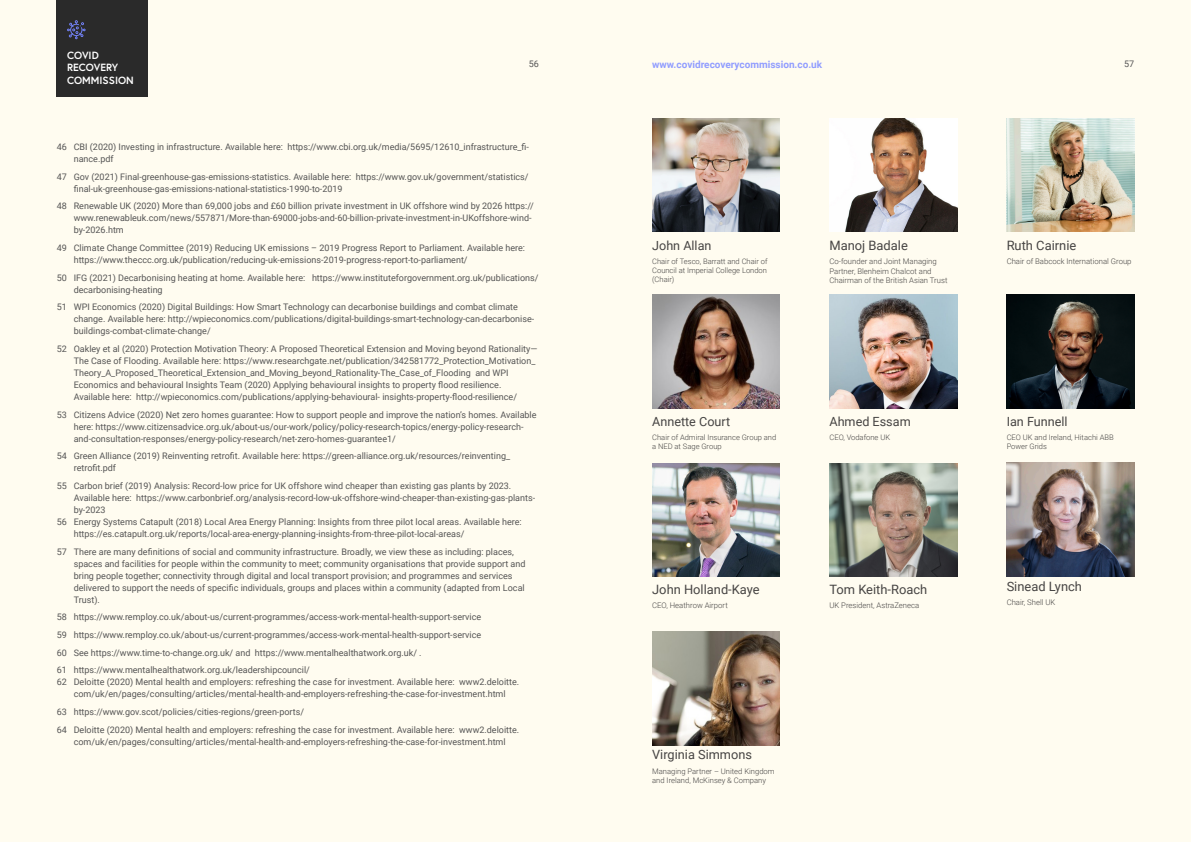
<style>
.page{position:relative;width:1191px;height:842px;background:#fffcf0}
.page>*{position:absolute;margin:0;border:0;box-sizing:border-box;transform-origin:0 0}
.t1{font:12.9px "Roboto";color:#464443}
.t2{font:12.8px "Roboto";color:#464443}
.t3{font:12.6px "Roboto";color:#464443}
.t4{font:700 10.4px/12.8px "Europa";color:#fff}
.t5{font:700 10px "Roboto";color:#919dff}
.t6{font:9px/12px "Roboto";color:#555}
.t7{font:300 7.8px/9.5px "Roboto";color:#464443}
.t8{font:300 7.7px/9.3px "Roboto";color:#464443}
.t9{font:300 7.6px/9.2px "Roboto";color:#464443}
</style>
<div class="page">
<img style="left:652px;top:118px;width:128px;height:114px">
<img style="left:829px;top:118px;width:128px;height:114px">
<img style="left:1006px;top:118px;width:128px;height:114px">
<img style="left:829px;top:295px;width:128px;height:113px">
<img style="left:1006px;top:295px;width:128px;height:113px">
<img style="left:652px;top:463px;width:128px;height:114px">
<img style="left:829px;top:463px;width:128px;height:114px">
<img style="left:1006px;top:463px;width:128px;height:113px">
<img style="left:652px;top:632px;width:128px;height:113px">
<img style="left:652px;top:295px;width:128px;height:113px">
<div style="left:57px;top:0;width:91px;height:97px;background:#2a2a2a"></div>
<svg style="left:67px;top:20px;width:19px;height:19px"></svg>
<p class="t4" style="left:67px;top:48px;width:68px">COVID<br>RECOVERY<br>COMMISSION</p>
<p class="t6" style="left:528px;top:58px;width:12px">56</p>
<p class="t5" style="left:652px;top:58px;width:171px">www.covidrecoverycommission.co.uk</p>
<p class="t6" style="left:1124px;top:58px;width:12px">57</p>
<p class="t6" style="left:74px;top:140px;width:457px;text-indent:-17px">46 CBI (2020) Investing in infrastructure. Available here: https://www.cbi.org.uk/media/5695/12610_infrastructure_fi&shy;nance.pdf</p>
<p class="t6" style="left:74px;top:170px;width:456px;text-indent:-17px">47 Gov (2021) Final-greenhouse-gas-emissions-statistics. Available here: https://www.gov.uk/government/statistics/ final-uk-greenhouse-gas-emissions-national-statistics-1990-to-2019</p>
<p class="t6" style="left:74px;top:200px;width:461px;text-indent:-17px">48 Renewable UK (2020) More than 69,000 jobs and £60 billion private investment in UK offshore wind by 2026 https:// www.renewableuk.com/news/557871/More-than-69000-jobs-and-60-billion-private-investment-in-UKoffshore-wind&shy;by-2026.htm</p>
<p class="t6" style="left:74px;top:241px;width:453px;text-indent:-17px">49 Climate Change Committee (2019) Reducing UK emissions – 2019 Progress Report to Parliament. Available here: https://www.theccc.org.uk/publication/reducing-uk-emissions-2019-progress-report-to-parliament/</p>
<p class="t6" style="left:74px;top:271px;width:466px;text-indent:-17px">50 IFG (2021) Decarbonising heating at home. Available here: https://www.instituteforgovernment.org.uk/publications/ decarbonising-heating</p>
<p class="t6" style="left:74px;top:301px;width:462px;text-indent:-17px">51 WPI Economics (2020) Digital Buildings: How Smart Technology can decarbonise buildings and combat climate change. Available here: http://wpieconomics.com/publications/digital-buildings-smart-technology-can-decarbonise&shy;buildings-combat-climate-change/</p>
<p class="t6" style="left:74px;top:342px;width:465px;text-indent:-17px">52 Oakley et al (2020) Protection Motivation Theory: A Proposed Theoretical Extension and Moving beyond Rationality— The Case of Flooding. Available here: https://www.researchgate.net/publication/342581772_Protection_Motivation_ Theory_A_Proposed_Theoretical_Extension_and_Moving_beyond_Rationality-The_Case_of_Flooding and WPI Economics and behavioural Insights Team (2020) Applying behavioural insights to property flood resilience.<br>Available here: http://wpieconomics.com/publications/applying-behavioural- insights-property-flood-resilience/</p>
<p class="t6" style="left:74px;top:408px;width:464px;text-indent:-17px">53 Citizens Advice (2020) Net zero homes guarantee: How to support people and improve the nation’s homes. Available here: https://www.citizensadvice.org.uk/about-us/our-work/policy/policy-research-topics/energy-policy-research&shy;and-consultation-responses/energy-policy-research/net-zero-homes-guarantee1/</p>
<p class="t6" style="left:74px;top:450px;width:438px;text-indent:-17px">54 Green Alliance (2019) Reinventing retrofit. Available here: https://green-alliance.org.uk/resources/reinventing_ retrofit.pdf</p>
<p class="t6" style="left:74px;top:479px;width:463px;text-indent:-17px">55 Carbon brief (2019) Analysis: Record-low price for UK offshore wind cheaper than existing gas plants by 2023.<br>Available here: https://www.carbonbrief.org/analysis-record-low-uk-offshore-wind-cheaper-than-existing-gas-plants&shy;by-2023</p>
<p class="t6" style="left:74px;top:515px;width:449px;text-indent:-17px">56 Energy Systems Catapult (2018) Local Area Energy Planning: Insights from three pilot local areas. Available here: https://es.catapult.org.uk/reports/local-area-energy-planning-insights-from-three-pilot-local-areas/</p>
<p class="t6" style="left:74px;top:545px;width:453px;text-indent:-17px">57 There are many definitions of social and community infrastructure. Broadly, we view these as including: places, spaces and facilities for people within the community to meet; community organisations that provide support and bring people together; connectivity through digital and local transport provision; and programmes and services delivered to support the needs of specific individuals, groups and places within a community (adapted from Local Trust).</p>
<p class="t6" style="left:57px;top:611px;width:426px">58 https://www.remploy.co.uk/about-us/current-programmes/access-work-mental-health-support-service</p>
<p class="t6" style="left:57px;top:628px;width:426px">59 https://www.remploy.co.uk/about-us/current-programmes/access-work-mental-health-support-service</p>
<p class="t6" style="left:57px;top:646px;width:366px">60 See https://www.time-to-change.org.uk/ and https://www.mentalhealthatwork.org.uk/ .</p>
<p class="t6" style="left:57px;top:664px;width:255px">61 https://www.mentalhealthatwork.org.uk/leadershipcouncil/</p>
<p class="t6" style="left:57px;top:676px;width:464px;text-align:center">62 Deloitte (2020) Mental health and employers: refreshing the case for investment. Available here: www2.deloitte. com/uk/en/pages/consulting/articles/mental-health-and-employers-refreshing-the-case-for-investment.html</p>
<p class="t6" style="left:57px;top:705px;width:249px">63 https://www.gov.scot/policies/cities-regions/green-ports/</p>
<p class="t6" style="left:57px;top:723px;width:464px;text-align:center">64 Deloitte (2020) Mental health and employers: refreshing the case for investment. Available here: www2.deloitte. com/uk/en/pages/consulting/articles/mental-health-and-employers-refreshing-the-case-for-investment.html</p>
<p class="t3" style="left:652px;top:236px;width:61px">John Allan</p>
<p class="t9" style="left:652px;top:256px;width:117px;text-align:justify">Chair of Tesco, Barratt and Chair of Council at Imperial College London (Chair)</p>
<p class="t1" style="left:829px;top:236px;width:80px">Manoj Badale</p>
<p class="t7" style="left:829px;top:257px;width:120px">Co-founder and Joint Managing<br>Partner, Blenheim Chalcot and<br>Chairman of the British Asian Trust</p>
<p class="t1" style="left:1006px;top:236px;width:71px">Ruth Cairnie</p>
<p class="t7" style="left:1006px;top:257px;width:126px">Chair of Babcock International Group</p>
<p class="t3" style="left:652px;top:413px;width:79px">Annette Court</p>
<p class="t9" style="left:652px;top:432px;width:126px">Chair of Admiral Insurance Group and a NED at Sage Group</p>
<p class="t3" style="left:829px;top:413px;width:83px">Ahmed Essam</p>
<p class="t9" style="left:829px;top:432px;width:62px">CEO, Vodafone UK</p>
<p class="t3" style="left:1006px;top:413px;width:62px">Ian Funnell</p>
<p class="t9" style="left:1006px;top:432px;width:109px">CEO UK and Ireland, Hitachi ABB<br>Power Grids</p>
<p class="t1" style="left:652px;top:580px;width:109px">John Holland-Kaye</p>
<p class="t8" style="left:652px;top:600px;width:77px">CEO, Heathrow Airport</p>
<p class="t1" style="left:829px;top:580px;width:99px">Tom Keith-Roach</p>
<p class="t8" style="left:829px;top:600px;width:91px">UK President, AstraZeneca</p>
<p class="t1" style="left:1006px;top:577px;width:77px">Sinead Lynch</p>
<p class="t8" style="left:1006px;top:597px;width:50px">Chair, Shell UK</p>
<p class="t2" style="left:652px;top:746px;width:101px">Virginia Simmons</p>
<p class="t8" style="left:652px;top:766px;width:124px">Managing Partner – United Kingdom and Ireland, McKinsey &amp; Company</p>
</div>
